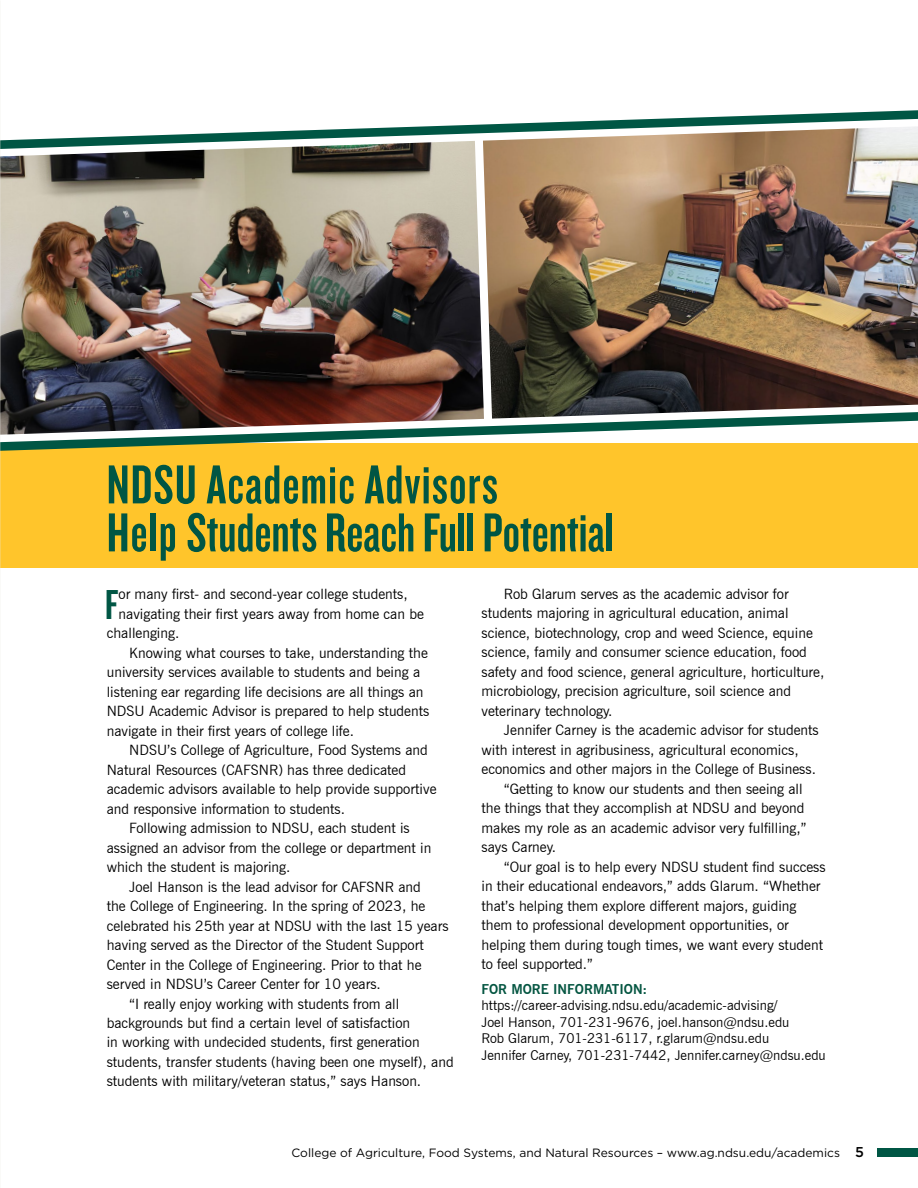
<style>
.page{position:relative;width:918px;height:1188px;background:#fff}
.page>*{position:absolute;margin:0;border:0;box-sizing:border-box;transform-origin:0 0}
.t1{font:57px/48px "Knockout 48 Featherweight";color:#005644}
.t2{font:43.5px "Knockout 48 Featherweight";color:#005644}
.t3{font:14.25px/19.5px "News Gothic BT";color:#000}
.t4{font:13.5px/16.5px "News Gothic BT";color:#000}
.t5{font:700 13.5px "News Gothic BT";color:#045541}
.t6{font:12px "Gotham";color:#000}
.s1{font-weight:500;font-size:14.25px}
</style>
<div class="page">
<div style="left:0;top:443px;width:918px;height:125px;background:#ffc52b"></div>
<svg style="left:0;top:110px;width:918px;height:31px"></svg>
<svg style="left:0;top:419px;width:918px;height:32px"></svg>
<img style="left:0;top:141px;width:484px;height:294px">
<img style="left:483px;top:126px;width:435px;height:293px">
<div style="left:877px;top:1149px;width:41px;height:8px;background:#005644"></div>
<h1 class="t1" style="left:107px;top:459px;width:509px">NDSU Academic Advisors<br>Help Students Reach Full Potential</h1>
<h2 class="t2" style="left:105px;top:578px;width:15px">F</h2>
<p class="t3" style="left:119px;top:584px;width:291px">or many first- and second-year college students,</p>
<p class="t3" style="left:119px;top:604px;width:307px">navigating their first years away from home can be</p>
<p class="t3" style="left:107px;top:623px;width:74px">challenging.</p>
<p class="t3" style="left:129px;top:643px;width:300px">Knowing what courses to take, understanding the</p>
<p class="t3" style="left:107px;top:662px;width:315px">university services available to students and being a</p>
<p class="t3" style="left:107px;top:682px;width:318px">listening ear regarding life decisions are all things an</p>
<p class="t3" style="left:107px;top:701px;width:324px">NDSU Academic Advisor is prepared to help students</p>
<p class="t3" style="left:107px;top:721px;width:249px">navigate in their first years of college life.</p>
<p class="t3" style="left:129px;top:740px;width:300px">NDSU’s College of Agriculture, Food Systems and</p>
<p class="t3" style="left:107px;top:760px;width:301px">Natural Resources (CAFSNR) has three dedicated</p>
<p class="t3" style="left:107px;top:779px;width:331px">academic advisors available to help provide supportive</p>
<p class="t3" style="left:107px;top:799px;width:240px">and responsive information to students.</p>
<p class="t3" style="left:129px;top:818px;width:282px">Following admission to NDSU, each student is</p>
<p class="t3" style="left:107px;top:838px;width:326px">assigned an advisor from the college or department in</p>
<p class="t3" style="left:107px;top:857px;width:185px">which the student is majoring.</p>
<p class="t3" style="left:129px;top:877px;width:293px">Joel Hanson is the lead advisor for CAFSNR and</p>
<p class="t3" style="left:107px;top:896px;width:320px">the College of Engineering. In the spring of 2023, he</p>
<p class="t3" style="left:107px;top:916px;width:343px">celebrated his 25th year at NDSU with the last 15 years</p>
<p class="t3" style="left:107px;top:935px;width:319px">having served as the Director of the Student Support</p>
<p class="t3" style="left:107px;top:955px;width:316px">Center in the College of Engineering. Prior to that he</p>
<p class="t3" style="left:107px;top:974px;width:276px">served in NDSU’s Career Center for 10 years.</p>
<p class="t3" style="left:129px;top:994px;width:272px">“I really enjoy working with students from all</p>
<p class="t3" style="left:107px;top:1013px;width:305px">backgrounds but find a certain level of satisfaction</p>
<p class="t3" style="left:107px;top:1033px;width:314px">in working with undecided students, first generation</p>
<p class="t3" style="left:107px;top:1052px;width:348px">students, transfer students (having been one myself), and</p>
<p class="t3" style="left:107px;top:1072px;width:316px">students with military/veteran status,” says Hanson.</p>
<p class="t3" style="left:481px;top:584px;width:344px;text-indent:23px">Rob Glarum serves as the academic advisor for students majoring in agricultural education, animal science, biotechnology, crop and weed Science, equine science, family and consumer science education, food safety and food science, general agriculture, horticulture, microbiology, precision agriculture, soil science and veterinary technology.</p>
<p class="t3" style="left:504px;top:721px;width:316px">Jennifer Carney is the academic advisor for students</p>
<p class="t3" style="left:481px;top:740px;width:319px">with interest in agribusiness, agricultural economics,</p>
<p class="t3" style="left:481px;top:760px;width:336px">economics and other majors in the College of Business.</p>
<p class="t3" style="left:504px;top:779px;width:300px">“Getting to know our students and then seeing all</p>
<p class="t3" style="left:481px;top:798px;width:325px">the things that they accomplish at NDSU and beyond</p>
<p class="t3" style="left:481px;top:818px;width:327px">makes my role as an academic advisor very fulfilling,”</p>
<p class="t3" style="left:481px;top:837px;width:76px">says Carney.</p>
<p class="t3" style="left:504px;top:857px;width:323px">“Our goal is to help every NDSU student find success</p>
<p class="t3" style="left:481px;top:876px;width:341px">in their educational endeavors,” adds Glarum. “Whether</p>
<p class="t3" style="left:481px;top:896px;width:316px">that’s helping them explore different majors, guiding</p>
<p class="t3" style="left:481px;top:915px;width:309px">them to professional development opportunities, or</p>
<p class="t3" style="left:481px;top:935px;width:343px">helping them during tough times, we want every student</p>
<p class="t3" style="left:481px;top:954px;width:113px">to feel supported.”</p>
<p class="t5" style="left:482px;top:981px;width:167px">FOR MORE INFORMATION:</p>
<p class="t4" style="left:482px;top:997px;width:346px">https://career-advising.ndsu.edu/academic-advising/<br>Joel Hanson, 701-231-9676, joel.hanson@ndsu.edu<br>Rob Glarum, 701-231-6117, r.glarum@ndsu.edu<br>Jennifer Carney, 701-231-7442, Jennifer.carney@ndsu.edu</p>
<p class="t6" style="left:292px;top:1145px;width:574px">College of Agriculture, Food Systems, and Natural Resources – www.ag.ndsu.edu/academics <span class="s1">5</span></p>
</div>
